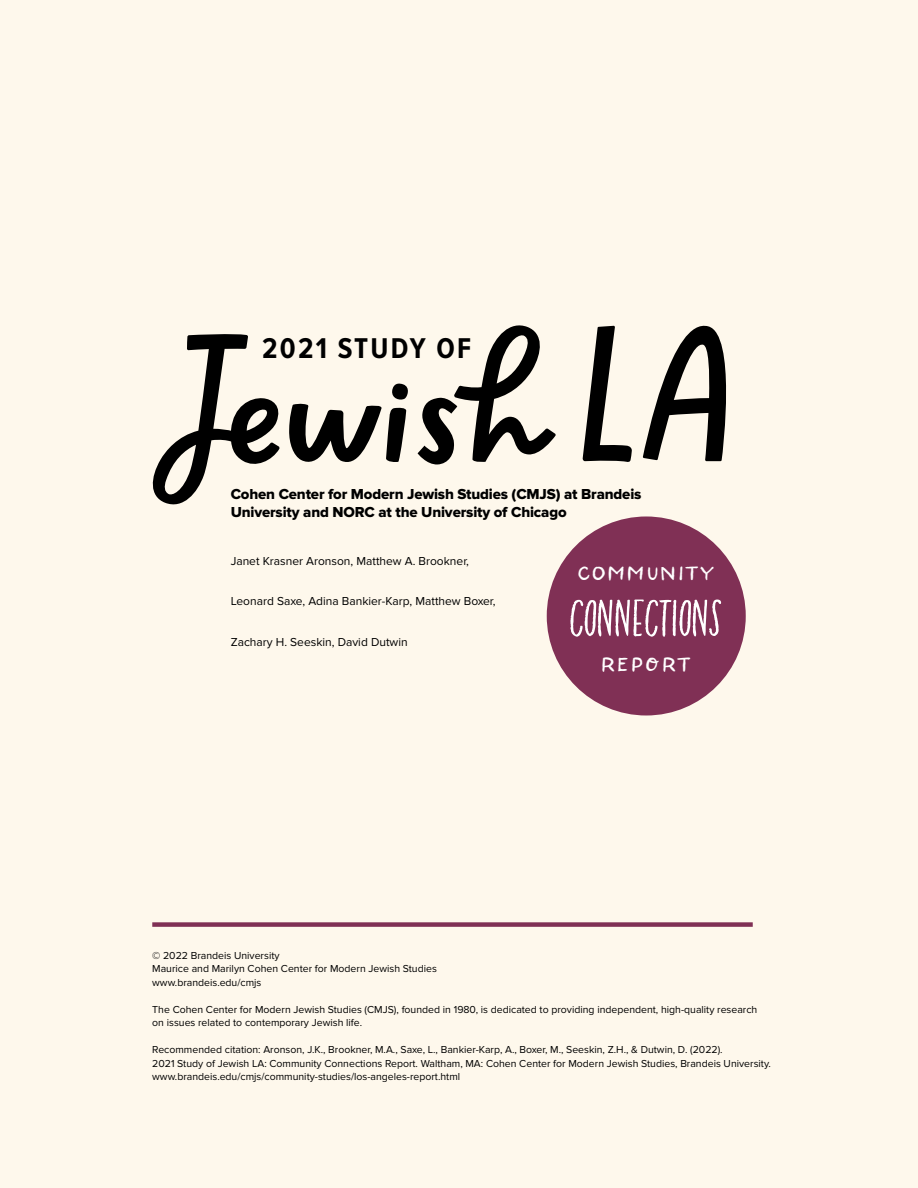
<style>
.page{position:relative;width:918px;height:1188px;background:#fef8ec}
.page>*{position:absolute;margin:0;border:0;box-sizing:border-box;transform-origin:0 0}
.t1{font:210.15px "Sweet Apricot";color:#000}
.t2{font:700 52.5px "The Perfect Match Tall";color:#fff}
.t3{font:43.5px "The Perfect Match Small Sans";letter-spacing:.05em;color:#fff}
.t4{font:700 29.7px "Proxima Nova Cond";letter-spacing:.075em;color:#000}
.t5{font:15px/18px "Proxima Nova Extrabld";letter-spacing:-.01em;color:#000}
.t6{font:12px "Proxima Nova";color:#000}
.t7{font:10.5px/13.5px "Proxima Nova";color:#000}
.s1{font-size:206.1px}
</style>
<div class="page">
<div style="left:547px;top:516px;width:199px;height:200px;background:#803055;border-radius:50%"></div>
<div style="left:152px;top:922px;width:601px;height:5px;background:#803055"></div>
<h1 class="t1" style="left:161px;top:278px;width:581px">Jewish <span class="s1">LA</span></h1>
<h3 class="t4" style="left:262px;top:332px;width:210px">2021 STUDY OF</h3>
<h3 class="t5" style="left:231px;top:486px;width:412px">Cohen Center for Modern Jewish Studies (CMJS) at Brandeis<br>University and NORC at the University of Chicago</h3>
<p class="t6" style="left:231px;top:554px;width:240px">Janet Krasner Aronson, Matthew A. Brookner,</p>
<p class="t6" style="left:231px;top:594px;width:266px">Leonard Saxe, Adina Bankier-Karp, Matthew Boxer,</p>
<p class="t6" style="left:231px;top:635px;width:178px">Zachary H. Seeskin, David Dutwin</p>
<h3 class="t3" style="left:578px;top:540px;width:137px">community</h3>
<h2 class="t2" style="left:570px;top:590px;width:153px">CONNECTIONS</h2>
<h3 class="t3" style="left:601px;top:631px;width:90px">REPORT</h3>
<p class="t7" style="left:152px;top:949px;width:286px">© 2022 Brandeis University<br>Maurice and Marilyn Cohen Center for Modern Jewish Studies www.brandeis.edu/cmjs</p>
<p class="t7" style="left:152px;top:1003px;width:607px">The Cohen Center for Modern Jewish Studies (CMJS), founded in 1980, is dedicated to providing independent, high-quality research on issues related to contemporary Jewish life.</p>
<p class="t7" style="left:152px;top:1043px;width:620px">Recommended citation: Aronson, J.K., Brookner, M.A., Saxe, L., Bankier-Karp, A., Boxer, M., Seeskin, Z.H., &amp; Dutwin, D. (2022).<br>2021 Study of Jewish LA: Community Connections Report. Waltham, MA: Cohen Center for Modern Jewish Studies, Brandeis University. www.brandeis.edu/cmjs/community-studies/los-angeles-report.html</p>
</div>
